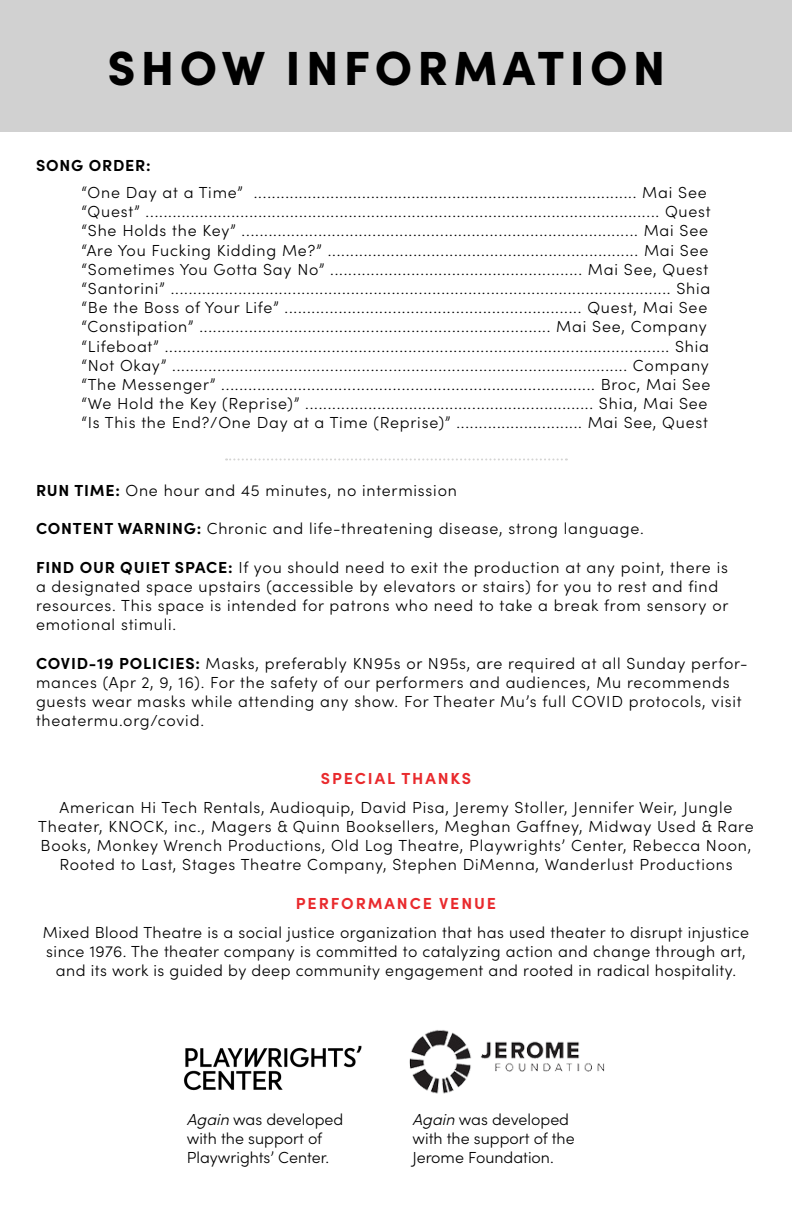
<style>
.page{position:relative;width:792px;height:1224px;background:#fff}
.page>*{position:absolute;margin:0;border:0;box-sizing:border-box;transform-origin:0 0}
.t1{font:900 48px "Sofia Pro";letter-spacing:.11em;color:#000}
.t2{font:300 16px/19.2px "Sofia Pro";letter-spacing:.05em;color:#000}
.t3{font:300 16px/19.2px "Sofia Pro";letter-spacing:.035em;color:#000101;text-align:center}
.t4{font:300 16px/19.2px "Sofia Pro";color:#000}
.t5{font:700 16px "Sofia Pro";letter-spacing:.12em;color:#e92a2d}
.t6{font:700 16px "Sofia Pro";letter-spacing:.05em;color:#000}
.s1{font-weight:700}
.s2{font-style:italic}
</style>
<div class="page">
<div style="left:0;top:0;width:792px;height:132px;background:#d1d1d1"></div>
<svg style="left:226px;top:458px;width:341px;height:2px"></svg>
<img style="left:183px;top:1045px;width:179px;height:46px">
<img style="left:409px;top:1030px;width:196px;height:64px">
<p class="t1" style="left:108px;top:31px;width:559px">SHOW INFORMATION</p>
<p class="t6" style="left:36px;top:153px;width:116px">SONG ORDER:</p>
<p class="t2" style="left:81px;top:182px;width:627px">“One Day at a Time” ..................................................................................... Mai See</p>
<p class="t2" style="left:81px;top:201px;width:631px">“Quest” .................................................................................................................. Quest</p>
<p class="t2" style="left:81px;top:220px;width:628px">“She Holds the Key” ........................................................................................ Mai See</p>
<p class="t2" style="left:81px;top:239px;width:629px">“Are You Fucking Kidding Me?” ..................................................................... Mai See</p>
<p class="t2" style="left:81px;top:259px;width:628px">“Sometimes You Gotta Say No” ........................................................ Mai See, Quest</p>
<p class="t2" style="left:81px;top:278px;width:631px">“Santorini” ............................................................................................................... Shia</p>
<p class="t2" style="left:81px;top:297px;width:628px">“Be the Boss of Your Life” .................................................................. Quest, Mai See</p>
<p class="t2" style="left:81px;top:316px;width:627px">“Constipation” .............................................................................. Mai See, Company</p>
<p class="t2" style="left:81px;top:335px;width:629px">“Lifeboat” ................................................................................................................ Shia</p>
<p class="t2" style="left:81px;top:355px;width:629px">“Not Okay” ..................................................................................................... Company</p>
<p class="t2" style="left:81px;top:374px;width:631px">“The Messenger” ................................................................................... Broc, Mai See</p>
<p class="t2" style="left:81px;top:393px;width:628px">“We Hold the Key (Reprise)” ................................................................ Shia, Mai See</p>
<p class="t2" style="left:81px;top:412px;width:628px">“Is This the End?/One Day at a Time (Reprise)” ............................ Mai See, Quest</p>
<p class="t2" style="left:36px;top:480px;width:422px"><span class="s1">RUN TIME:</span> One hour and 45 minutes, no intermission</p>
<p class="t2" style="left:36px;top:518px;width:609px"><span class="s1">CONTENT WARNING:</span> Chronic and life-threatening disease, strong language.</p>
<p class="t2" style="left:36px;top:557px;width:694px"><span class="s1">FIND OUR QUIET SPACE:</span> If you should need to exit the production at any point, there is a designated space upstairs (accessible by elevators or stairs) for you to rest and find resources. This space is intended for patrons who need to take a break from sensory or emotional stimuli.</p>
<p class="t2" style="left:36px;top:653px;width:713px"><span class="s1">COVID-19 POLICIES:</span> Masks, preferably KN95s or N95s, are required at all Sunday perfor&shy;mances (Apr 2, 9, 16). For the safety of our performers and audiences, Mu recommends guests wear masks while attending any show. For Theater Mu’s full COVID protocols, visit theatermu.org/covid.</p>
<p class="t5" style="left:321px;top:766px;width:152px">SPECIAL THANKS</p>
<p class="t3" style="left:38px;top:797px;width:717px">American Hi Tech Rentals, Audioquip, David Pisa, Jeremy Stoller, Jennifer Weir, Jungle Theater, KNOCK, inc., Magers &amp; Quinn Booksellers, Meghan Gaffney, Midway Used &amp; Rare Books, Monkey Wrench Productions, Old Log Theatre, Playwrights’ Center, Rebecca Noon, Rooted to Last, Stages Theatre Company, Stephen DiMenna, Wanderlust Productions</p>
<p class="t5" style="left:296px;top:891px;width:202px">PERFORMANCE VENUE</p>
<p class="t3" style="left:43px;top:921px;width:708px">Mixed Blood Theatre is a social justice organization that has used theater to disrupt injustice since 1976. The theater company is committed to catalyzing action and change through art, and its work is guided by deep community engagement and rooted in radical hospitality.</p>
<p class="t4" style="left:187px;top:1109px;width:158px"><span class="s2">Again</span> was developed with the support of<br>Playwrights’ Center.</p>
<p class="t4" style="left:412px;top:1109px;width:164px"><span class="s2">Again</span> was developed with the support of the<br>Jerome Foundation.</p>
</div>
